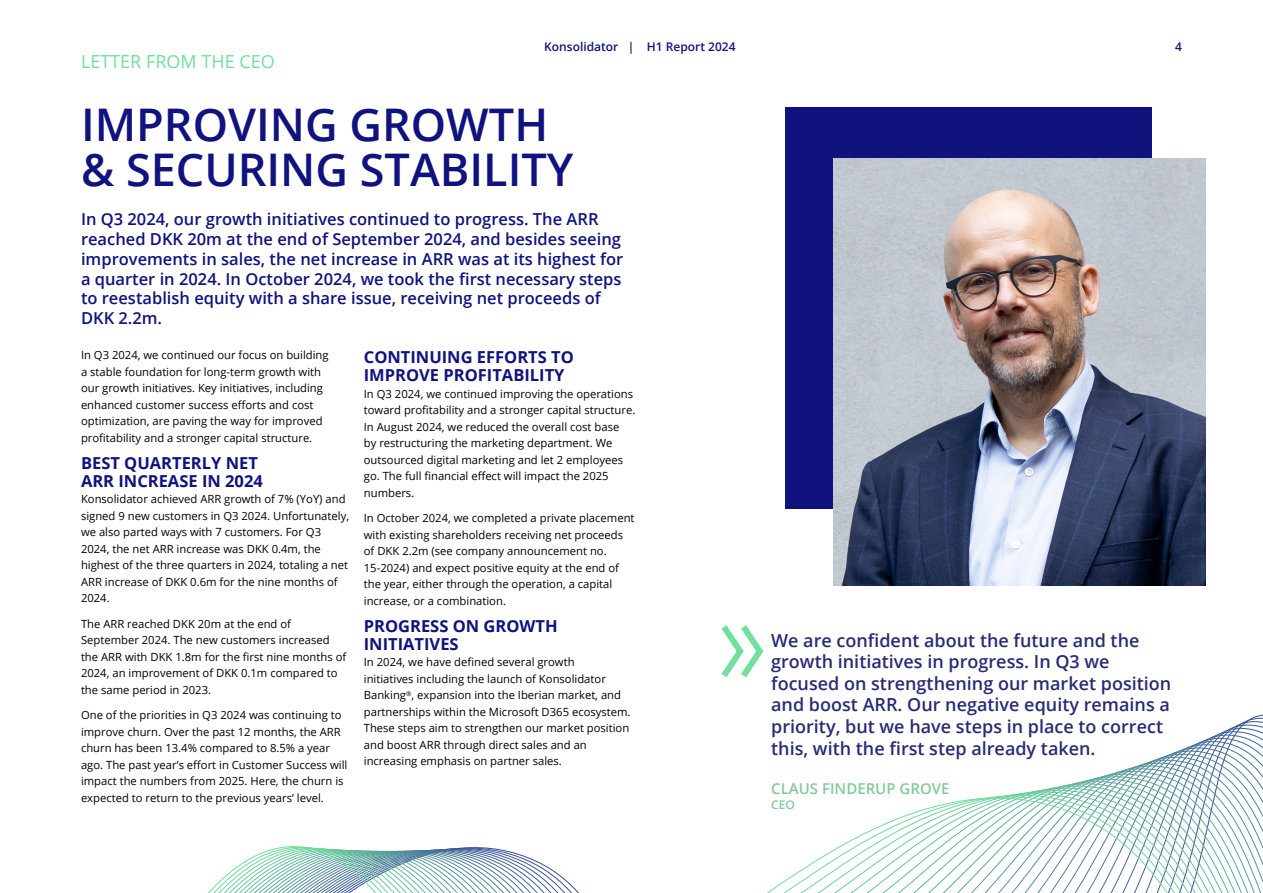
<style>
.page{position:relative;width:1263px;height:893px;background:#fff}
.page>*{position:absolute;margin:0;border:0;box-sizing:border-box;transform-origin:0 0}
.Overskrift_h1_v2{font:600 45px "Open Sans";color:#10137e}
.t1{font:600 18px/21.6px "Open Sans";color:#292b75}
.Rubkrik{font:18px "Open Sans";color:#71df9d}
.Manchet{font:600 16.5px/19.8px "Open Sans";color:#10137e}
.Brød-tekst{font:700 16.5px/18px "Open Sans";color:#10137e}
.t2{font:600 15px "Open Sans";color:#83ca9c}
.t3{font:600 12px "Open Sans";color:#10137e}
.t4{font:600 12px "Open Sans";color:#83ca9c}
.Brød-tekst-2{font:11.25px/16.5px "Open Sans";color:#000}
</style>
<div class="page">
<svg style="left:208px;top:758px;width:1055px;height:135px"></svg>
<svg style="left:721px;top:625px;width:43px;height:52px"></svg>
<div style="left:785px;top:107px;width:366px;height:401px;background:#10137e"></div>
<img style="left:833px;top:159px;width:372px;height:426px">
<p class="Rubkrik" style="left:81px;top:49px;width:195px">LETTER FROM THE CEO</p>
<p class="t3" style="left:544px;top:38px;width:193px">Konsolidator | H1 Report 2024</p>
<p class="Overskrift_h1_v2" style="left:81px;top:93px;width:469px">IMPROVING GROWTH</p>
<p class="Overskrift_h1_v2" style="left:81px;top:138px;width:494px">&amp; SECURING STABILITY</p>
<p class="Manchet" style="left:81px;top:209px;width:544px">In Q3 2024, our growth initiatives continued to progress. The ARR reached DKK 20m at the end of September 2024, and besides seeing improvements in sales, the net increase in ARR was at its highest for a quarter in 2024. In October 2024, we took the first necessary steps to reestablish equity with a share issue, receiving net proceeds of DKK 2.2m.</p>
<p class="Brød-tekst-2" style="left:81px;top:347px;width:249px">In Q3 2024, we continued our focus on building a stable foundation for long-term growth with our growth initiatives. Key initiatives, including enhanced customer success efforts and cost optimization, are paving the way for improved profitability and a stronger capital structure.</p>
<p class="Brød-tekst" style="left:81px;top:453px;width:178px">BEST QUARTERLY NET</p>
<p class="Brød-tekst" style="left:81px;top:471px;width:183px">ARR INCREASE IN 2024</p>
<p class="Brød-tekst-2" style="left:81px;top:491px;width:270px">Konsolidator achieved ARR growth of 7% (YoY) and signed 9 new customers in Q3 2024. Unfortunately, we also parted ways with 7 customers. For Q3<br>2024, the net ARR increase was DKK 0.4m, the highest of the three quarters in 2024, totaling a net ARR increase of DKK 0.6m for the nine months of 2024.</p>
<p class="Brød-tekst-2" style="left:81px;top:615px;width:267px">The ARR reached DKK 20m at the end of September 2024. The new customers increased the ARR with DKK 1.8m for the first nine months of 2024, an improvement of DKK 0.1m compared to the same period in 2023.</p>
<p class="Brød-tekst-2" style="left:81px;top:707px;width:268px">One of the priorities in Q3 2024 was continuing to improve churn. Over the past 12 months, the ARR churn has been 13.4% compared to 8.5% a year ago. The past year’s effort in Customer Success will impact the numbers from 2025. Here, the churn is expected to return to the previous years’ level.</p>
<p class="Brød-tekst" style="left:364px;top:348px;width:212px">CONTINUING EFFORTS TO<br>IMPROVE PROFITABILITY</p>
<p class="Brød-tekst-2" style="left:364px;top:385px;width:273px">In Q3 2024, we continued improving the operations toward profitability and a stronger capital structure.<br>In August 2024, we reduced the overall cost base<br>by restructuring the marketing department. We outsourced digital marketing and let 2 employees go. The full financial effect will impact the 2025 numbers.</p>
<p class="Brød-tekst-2" style="left:364px;top:510px;width:272px">In October 2024, we completed a private placement with existing shareholders receiving net proceeds of DKK 2.2m (see company announcement no.<br>15-2024) and expect positive equity at the end of the year, either through the operation, a capital increase, or a combination.</p>
<p class="Brød-tekst" style="left:364px;top:616px;width:195px">PROGRESS ON GROWTH<br>INITIATIVES</p>
<p class="Brød-tekst-2" style="left:364px;top:654px;width:268px">In 2024, we have defined several growth<br>initiatives including the launch of Konsolidator Banking<sup>®</sup>, expansion into the Iberian market, and partnerships within the Microsoft D365 ecosystem.<br>These steps aim to strengthen our market position and boost ARR through direct sales and an increasing emphasis on partner sales.</p>
<p class="t3" style="left:1175px;top:38px;width:8px">4</p>
<p class="t1" style="left:771px;top:629px;width:402px">We are confident about the future and the growth initiatives in progress. In Q3 we focused on strengthening our market position and boost ARR. Our negative equity remains a priority, but we have steps in place to correct this, with the first step already taken.</p>
<p class="t2" style="left:771px;top:778px;width:180px">CLAUS FINDERUP GROVE</p>
<p class="t4" style="left:771px;top:796px;width:25px">CEO</p>
</div>
